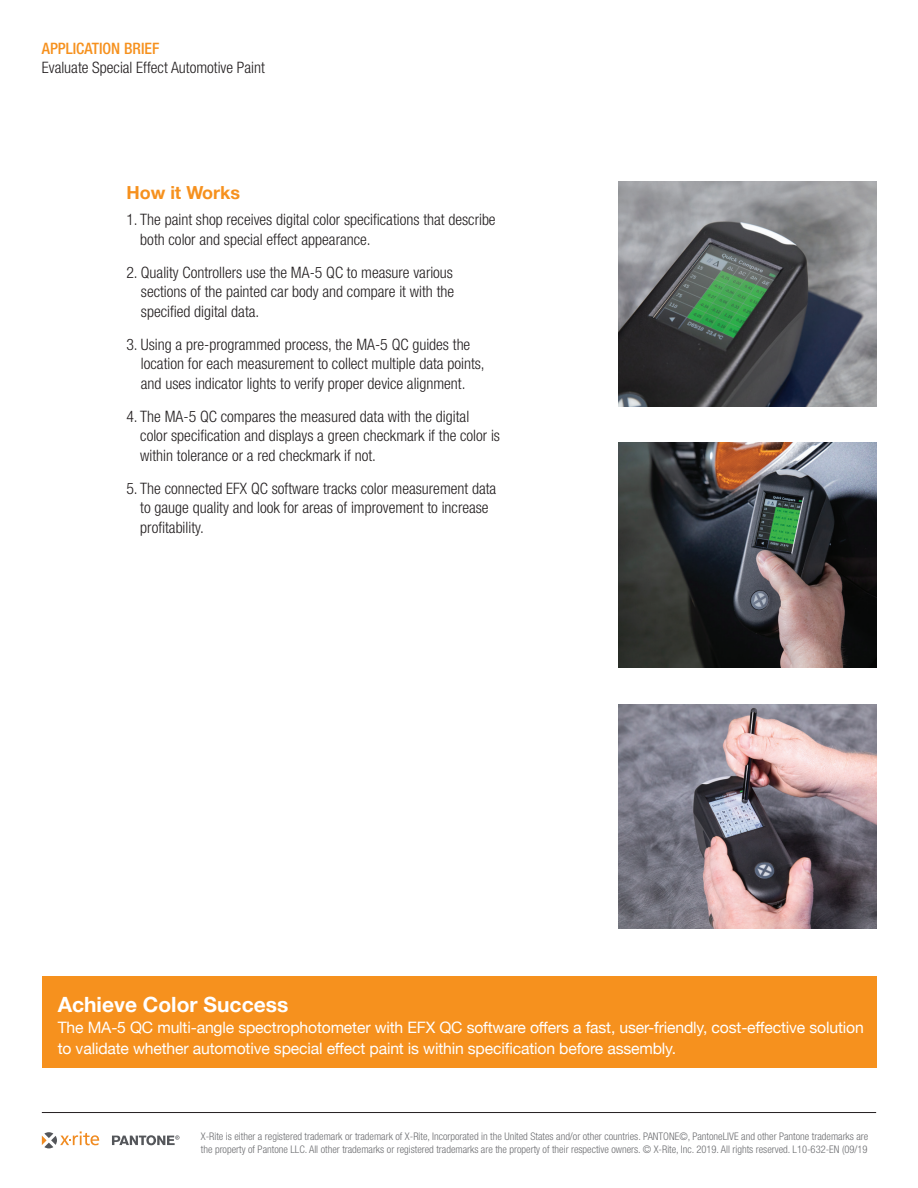
<style>
.page{position:relative;width:918px;height:1188px;background:#fff}
.page>*{position:absolute;margin:0;border:0;box-sizing:border-box;transform-origin:0 0}
.t1{font:700 21px "Helvetica Neue";color:#fff}
.t2{font:700 18px "Helvetica Neue";color:#f6911e}
.t3{font:300 condensed 15.75px/19.5px "Helvetica Neue";color:#231f20}
.t4{font:15.75px/21px "Helvetica Neue";letter-spacing:-.01em;color:#fff}
.t5{font:500 condensed 15.75px "Helvetica Neue";color:#f6911e}
.t6{font:300 condensed 10.5px/13.5px "Helvetica Neue";color:#6c6d70}
</style>
<div class="page">
<hr style="left:42px;top:1112px;width:834px;height:1px;background:#231f20">
<svg style="left:112px;top:1135px;width:67px;height:10px"></svg>
<svg style="left:42px;top:1131px;width:57px;height:17px"></svg>
<div style="left:42px;top:976px;width:834px;height:92px;background:#f6911e"></div>
<img style="left:618px;top:443px;width:258px;height:225px">
<img style="left:618px;top:182px;width:258px;height:224px">
<img style="left:618px;top:704px;width:258px;height:225px">
<p class="t5" style="left:42px;top:39px;width:119px">APPLICATION BRIEF</p>
<p class="t3" style="left:42px;top:58px;width:225px">Evaluate Special Effect Automotive Paint</p>
<p class="t2" style="left:126px;top:179px;width:115px">How it Works</p>
<p class="t3" style="left:140px;top:210px;width:357px;text-indent:-14px">1. The paint shop receives digital color specifications that describe both color and special effect appearance.</p>
<p class="t3" style="left:141px;top:262px;width:315px;text-align:justify;text-indent:-15px">2. Quality Controllers use the MA-5 QC to measure various sections of the painted car body and compare it with the specified digital data.</p>
<p class="t3" style="left:141px;top:334px;width:345px;text-indent:-15px">3. Using a pre-programmed process, the MA-5 QC guides the location for each measurement to collect multiple data points, and uses indicator lights to verify proper device alignment.</p>
<p class="t3" style="left:140px;top:406px;width:361px;text-indent:-14px">4. The MA-5 QC compares the measured data with the digital color specification and displays a green checkmark if the color is within tolerance or a red checkmark if not.</p>
<p class="t3" style="left:140px;top:478px;width:358px;text-indent:-14px">5. The connected EFX QC software tracks color measurement data to gauge quality and look for areas of improvement to increase profitability.</p>
<h1 class="t1" style="left:58px;top:988px;width:232px">Achieve Color Success</h1>
<p class="t4" style="left:58px;top:1017px;width:808px">The MA-5 QC multi-angle spectrophotometer with EFX QC software offers a fast, user-friendly, cost-effective solution to validate whether automotive special effect paint is within specification before assembly.</p>
<p class="t6" style="left:201px;top:1129px;width:669px">X-Rite is either a registered trademark or trademark of X-Rite, Incorporated in the United States and/or other countries. PANTONE©, PantoneLIVE and other Pantone trademarks are the property of Pantone LLC. All other trademarks or registered trademarks are the property of their respective owners. © X-Rite, Inc. 2019. All rights reserved. L10-632-EN (09/19</p>
</div>
